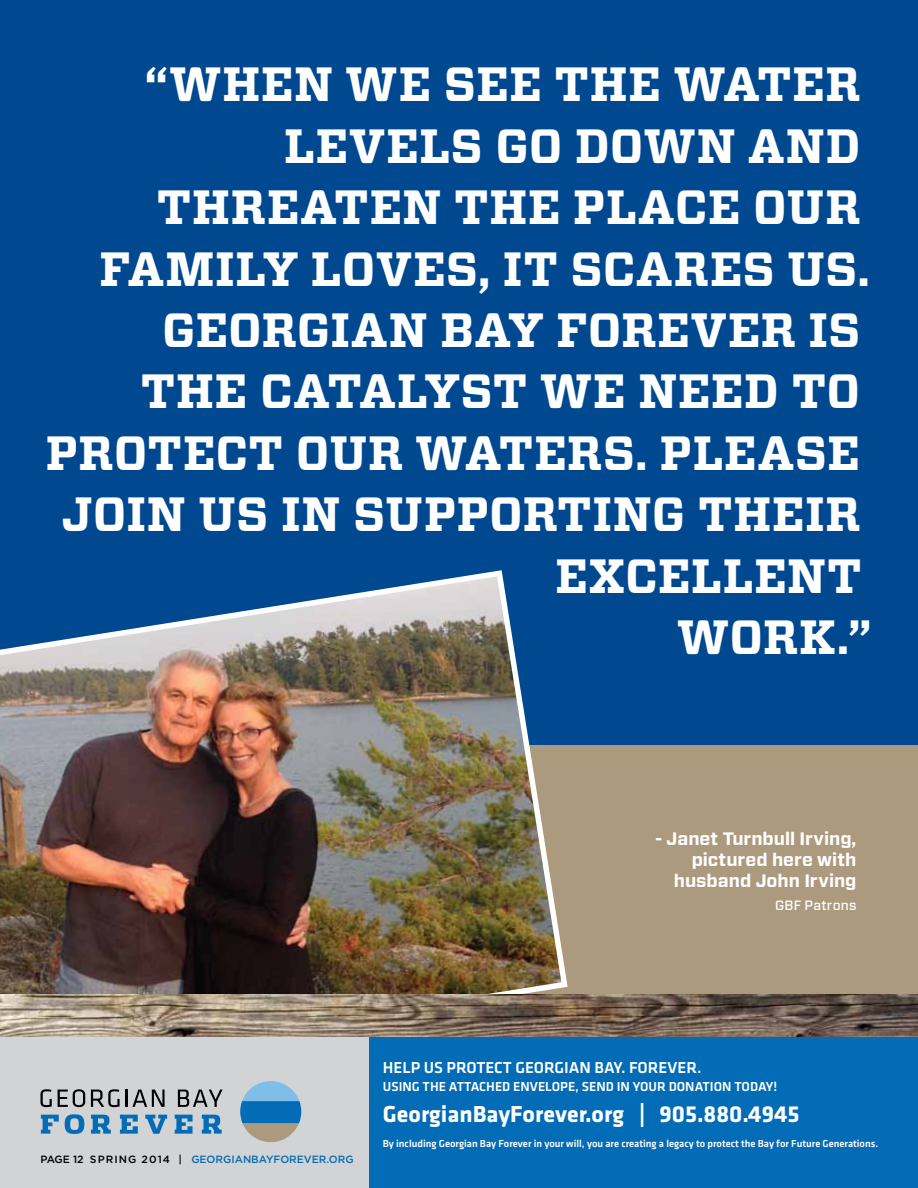
<style>
.page{position:relative;width:918px;height:1188px;background:#fff}
.page>*{position:absolute;margin:0;border:0;box-sizing:border-box;transform-origin:0 0}
.t1{font:700 48px "Vitesse";letter-spacing:.015em;color:#fff}
.t2{font:700 24px "Klavika";color:#fff}
.t3{font:700 18px/21px "Vitesse Sans";letter-spacing:-.005em;color:#fff;text-align:right}
.t4{font:500 16.5px "Klavika";color:#fff}
.t5{font:500 13.5px "Klavika";color:#fff}
.t6{font:500 13.5px "Vitesse Sans";letter-spacing:.015em;color:#fff}
.t7{font:500 10.5px "Klavika";color:#fff}
.t8{font:500 10.5px "Gotham";letter-spacing:.1em;color:#000}
.t9{font:500 10.5px "Gotham";color:#036cb6}
.s1{color:#036cb6}
</style>
<div class="page">
<div style="left:0;top:0;width:918px;height:1015px;background:#004990"></div>
<div style="left:0;top:745px;width:918px;height:287px;background:#ac9a7e"></div>
<img style="left:0;top:570px;width:568px;height:424px">
<img style="left:0;top:994px;width:918px;height:44px">
<div style="left:357px;top:1038px;width:561px;height:150px;background:#036cb6"></div>
<div style="left:0;top:1038px;width:368px;height:150px;background:#d1d3d4"></div>
<svg style="left:40px;top:1089px;width:12px;height:18px"></svg>
<svg style="left:58px;top:1089px;width:27px;height:18px"></svg>
<svg style="left:91px;top:1089px;width:29px;height:18px"></svg>
<svg style="left:126px;top:1090px;width:39px;height:17px"></svg>
<svg style="left:178px;top:1090px;width:45px;height:17px"></svg>
<svg style="left:41px;top:1115px;width:18px;height:19px"></svg>
<svg style="left:65px;top:1114px;width:19px;height:20px"></svg>
<svg style="left:91px;top:1115px;width:20px;height:19px"></svg>
<svg style="left:120px;top:1115px;width:18px;height:19px"></svg>
<svg style="left:145px;top:1115px;width:22px;height:19px"></svg>
<svg style="left:175px;top:1115px;width:18px;height:19px"></svg>
<svg style="left:202px;top:1115px;width:20px;height:19px"></svg>
<svg style="left:240px;top:1081px;width:61px;height:61px"></svg>
<p class="t1" style="left:145px;top:52px;width:704px">“WHEN WE SEE THE WATER</p>
<p class="t1" style="left:284px;top:114px;width:578px">LEVELS GO DOWN AND</p>
<p class="t1" style="left:157px;top:175px;width:692px">THREATEN THE PLACE OUR</p>
<p class="t1" style="left:100px;top:237px;width:772px">FAMILY LOVES, IT SCARES US.</p>
<p class="t1" style="left:162px;top:298px;width:129px">GEORGI</p>
<p class="t1" style="left:351px;top:298px;width:483px">AN BAY FOREVER IS</p>
<p class="t1" style="left:141px;top:360px;width:721px">THE CATALYST WE NEED TO</p>
<p class="t1" style="left:46px;top:421px;width:816px">PROTECT OUR WATERS. PLEASE</p>
<p class="t1" style="left:62px;top:483px;width:561px">JOIN US IN SUPPORTING</p>
<p class="t1" style="left:698px;top:483px;width:135px">THEIR</p>
<p class="t1" style="left:556px;top:544px;width:308px">EXCELLENT</p>
<p class="t1" style="left:677px;top:606px;width:196px">WORK.”</p>
<p class="t3" style="left:655px;top:829px;width:203px">- Janet Turnbull Irving, pictured here with husband John Irving</p>
<p class="t6" style="left:775px;top:896px;width:83px">GBF Patrons</p>
<p class="t8" style="left:40px;top:1153px;width:183px">PAGE 12 SPRING 2014 | <span class="s1">GEORGIAN</span></p>
<p class="t9" style="left:251px;top:1153px;width:95px">BAYFOREVER.ORG</p>
<p class="t4" style="left:383px;top:1058px;width:320px">HELP US PROTECT GEORGIAN BAY. FOREVER.</p>
<p class="t5" style="left:383px;top:1079px;width:396px">USING THE ATTACHED ENVELOPE, SEND IN YOUR DONATION TODAY!</p>
<p class="t2" style="left:383px;top:1101px;width:418px">GeorgianBayForever.org | 905.880.4945</p>
<p class="t7" style="left:383px;top:1138px;width:497px">By including Georgian Bay Forever in your will, you are creating a legacy to protect the Bay for Future Generations.</p>
</div>
